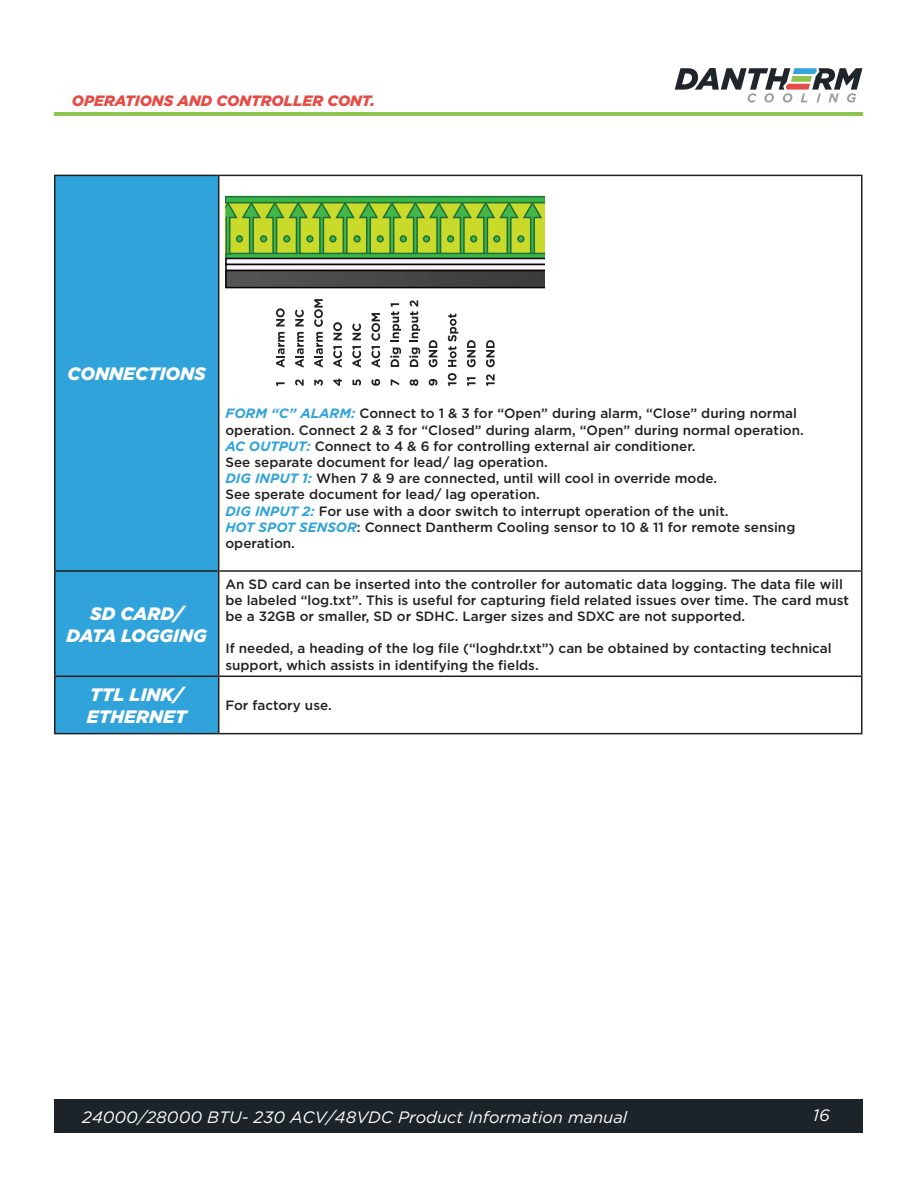
<style>
.page{position:relative;width:918px;height:1188px;background:#fff}
.page>*{position:absolute;margin:0;border:0;box-sizing:border-box;transform-origin:0 0}
.t1{font:italic 900 18px/21.6px "Gotham";color:#fff;text-align:center}
.t2{font:italic 16.5px "Gotham";color:#fff}
.t3{font:italic 900 15px "Gotham";color:#e54c46}
.t4{font:500 13.5px/16.2px "Gotham";color:#231f20}
.s1{font-weight:700;font-style:italic;color:#30a3db}
</style>
<div class="page">
<div style="left:54px;top:1099px;width:808px;height:33px;background:#1d2429"></div>
<svg style="left:675px;top:68px;width:187px;height:35px"></svg>
<div style="left:56px;top:176px;width:162px;height:557px;background:#30a3db"></div>
<hr style="left:54px;top:175px;width:165px;height:1px;background:#231f20">
<hr style="left:54px;top:176px;width:2px;height:394px;background:#231f20">
<hr style="left:219px;top:175px;width:644px;height:1px;background:#231f20">
<hr style="left:218px;top:176px;width:1px;height:394px;background:#231f20">
<hr style="left:861px;top:176px;width:1px;height:394px;background:#231f20">
<hr style="left:54px;top:570px;width:165px;height:2px;background:#231f20">
<hr style="left:54px;top:572px;width:2px;height:104px;background:#231f20">
<hr style="left:219px;top:570px;width:644px;height:2px;background:#231f20">
<hr style="left:218px;top:572px;width:1px;height:104px;background:#231f20">
<hr style="left:861px;top:572px;width:1px;height:104px;background:#231f20">
<hr style="left:54px;top:676px;width:165px;height:1px;background:#231f20">
<hr style="left:54px;top:677px;width:2px;height:56px;background:#231f20">
<hr style="left:219px;top:676px;width:644px;height:1px;background:#231f20">
<hr style="left:218px;top:677px;width:1px;height:56px;background:#231f20">
<hr style="left:861px;top:677px;width:1px;height:56px;background:#231f20">
<hr style="left:54px;top:733px;width:165px;height:1px;background:#231f20">
<hr style="left:219px;top:733px;width:644px;height:1px;background:#231f20">
<svg style="left:276px;top:382px;width:9px;height:4px"></svg>
<svg style="left:276px;top:332px;width:9px;height:36px"></svg>
<svg style="left:276px;top:308px;width:9px;height:18px"></svg>
<svg style="left:295px;top:379px;width:9px;height:7px"></svg>
<svg style="left:295px;top:332px;width:9px;height:36px"></svg>
<svg style="left:295px;top:310px;width:9px;height:16px"></svg>
<svg style="left:314px;top:380px;width:9px;height:6px"></svg>
<svg style="left:314px;top:299px;width:9px;height:69px"></svg>
<svg style="left:333px;top:379px;width:9px;height:7px"></svg>
<svg style="left:333px;top:346px;width:9px;height:22px"></svg>
<svg style="left:333px;top:322px;width:9px;height:18px"></svg>
<svg style="left:352px;top:379px;width:9px;height:7px"></svg>
<svg style="left:352px;top:346px;width:9px;height:22px"></svg>
<svg style="left:352px;top:323px;width:9px;height:17px"></svg>
<svg style="left:371px;top:379px;width:9px;height:7px"></svg>
<svg style="left:371px;top:313px;width:9px;height:55px"></svg>
<svg style="left:391px;top:379px;width:8px;height:7px"></svg>
<svg style="left:390px;top:348px;width:11px;height:19px"></svg>
<svg style="left:391px;top:303px;width:10px;height:39px"></svg>
<svg style="left:410px;top:379px;width:8px;height:7px"></svg>
<svg style="left:409px;top:348px;width:11px;height:19px"></svg>
<svg style="left:410px;top:300px;width:10px;height:42px"></svg>
<svg style="left:429px;top:379px;width:8px;height:7px"></svg>
<svg style="left:429px;top:340px;width:8px;height:27px"></svg>
<svg style="left:448px;top:373px;width:9px;height:13px"></svg>
<svg style="left:448px;top:314px;width:10px;height:53px"></svg>
<svg style="left:467px;top:377px;width:8px;height:9px"></svg>
<svg style="left:467px;top:340px;width:9px;height:27px"></svg>
<svg style="left:486px;top:374px;width:9px;height:12px"></svg>
<svg style="left:486px;top:340px;width:9px;height:27px"></svg>
<svg style="left:225px;top:196px;width:320px;height:92px;background:#7a9f47"></svg>
<hr style="left:54px;top:113px;width:808px;height:3px;background:#8ec54e">
<p class="t3" style="left:72px;top:90px;width:305px">OPERATIONS AND CONTROLLER CONT.</p>
<h1 class="t1" style="left:68px;top:363px;width:140px">CONNECTIONS</h1>
<h1 class="t1" style="left:67px;top:603px;width:142px">SD CARD/<br>DATA LOGGING</h1>
<h1 class="t1" style="left:87px;top:684px;width:101px;text-align:left">TTL LINK/<br>ETHERNET</h1>
<p class="t4" style="left:225px;top:405px;width:580px"><span class="s1">FORM “C” ALARM:</span> Connect to 1 &amp; 3 for “Open” during alarm, “Close” during normal operation. Connect 2 &amp; 3 for “Closed” during alarm, “Open” during normal operation.<br><span class="s1">AC OUTPUT:</span> Connect to 4 &amp; 6 for controlling external air conditioner.<br>See separate document for lead/ lag operation.<br><span class="s1">DIG INPUT 1:</span> When 7 &amp; 9 are connected, until will cool in override mode.<br>See sperate document for lead/ lag operation.<br><span class="s1">DIG INPUT 2:</span> For use with a door switch to interrupt operation of the unit.<br><span class="s1">HOT SPOT SENSOR</span>: Connect Dantherm Cooling sensor to 10 &amp; 11 for remote sensing operation.</p>
<p class="t4" style="left:225px;top:575px;width:625px">An SD card can be inserted into the controller for automatic data logging. The data file will be labeled “log.txt”. This is useful for capturing field related issues over time. The card must be a 32GB or smaller, SD or SDHC. Larger sizes and SDXC are not supported.</p>
<p class="t4" style="left:225px;top:640px;width:608px">If needed, a heading of the log file (“loghdr.txt”) can be obtained by contacting technical support, which assists in identifying the fields.</p>
<p class="t4" style="left:225px;top:697px;width:108px">For factory use.</p>
<p class="t2" style="left:82px;top:1106px;width:547px">24000/28000 BTU- 230 ACV/48VDC Product Information manual</p>
<p class="t2" style="left:813px;top:1105px;width:18px">16</p>
</div>
